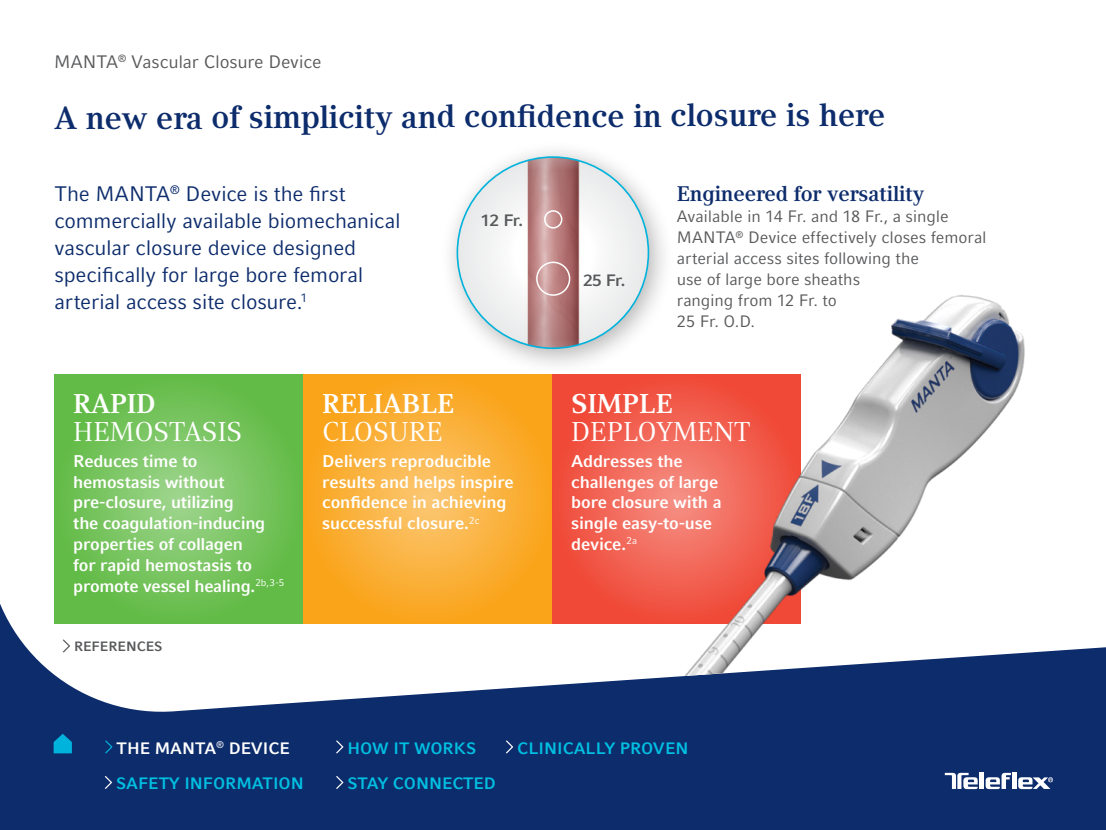
<style>
.page{position:relative;width:1106px;height:830px;background:#fff}
.page>*{position:absolute;margin:0;border:0;box-sizing:border-box;transform-origin:0 0}
.t1{font:700 31.5px "Compatil Text LT Pro";letter-spacing:-.005em;color:#0d2c6c}
.t2{font:27px "Compatil Text LT Pro";letter-spacing:-.005em;color:#fff}
.t3{font:700 27px "Compatil Text LT Pro";letter-spacing:-.005em;color:#fff}
.t4{font:21px/27px "Compatil Fact LT Pro";letter-spacing:-.015em;color:#0d2c6c}
.t5{font:700 21px "Compatil Text LT Pro";letter-spacing:-.005em;color:#0d2c6c}
.t6{font:18px "Compatil Fact LT Pro";letter-spacing:-.01em;color:#58595b}
.t7{font:700 16.95px/20.7px "Compatil Fact LT Pro";letter-spacing:-.01em;color:#fff}
.t8{font:16.5px/21px "Compatil Fact LT Pro";letter-spacing:-.005em;color:#58595b}
.t9{font:700 16.5px "Compatil Fact LT Pro";color:#00bfe1}
.t10{font:700 16.5px "Compatil Fact LT Pro";color:#fff}
.t11{font:700 16.5px "Compatil Fact LT Pro";letter-spacing:-.03em;color:#58595b}
.t12{font:700 13.5px "Compatil Fact LT Pro";color:#58595b}
</style>
<div class="page">
<svg style="left:0;top:604px;width:1106px;height:225px;fill:#0d2c6c"></svg>
<div style="left:1012px;top:772px;width:5px;height:16px;background:#fff"></div>
<svg style="left:986px;top:772px;width:25px;height:17px"></svg>
<div style="left:979px;top:772px;width:5px;height:16px;background:#fff"></div>
<svg style="left:1018px;top:777px;width:35px;height:12px"></svg>
<svg style="left:945px;top:772px;width:33px;height:17px"></svg>
<svg style="left:54px;top:733px;width:18px;height:20px"></svg>
<div style="left:440px;top:140px;width:235px;height:236px;background:#000;opacity:.3"></div>
<svg style="left:457px;top:157px;width:191px;height:191px"></svg>
<img style="left:520px;top:157px;width:72px;height:191px">
<div style="left:544px;top:210px;width:18px;height:18px;border:2px solid #fff;border-radius:50%"></div>
<div style="left:536px;top:261px;width:34px;height:35px;border:2px solid #fff;border-radius:50%"></div>
<svg style="left:54px;top:374px;width:249px;height:249px;background:#72c159"></svg>
<svg style="left:303px;top:374px;width:249px;height:249px;background:#faad31"></svg>
<div style="left:552px;top:374px;width:249px;height:249px;background:#f04937"></div>
<img style="left:581px;top:283px;width:499px;height:400px">
<svg style="left:336px;top:740px;width:8px;height:13px"></svg>
<svg style="left:105px;top:740px;width:8px;height:13px"></svg>
<svg style="left:506px;top:740px;width:7px;height:13px"></svg>
<svg style="left:105px;top:775px;width:7px;height:14px"></svg>
<svg style="left:336px;top:775px;width:8px;height:14px"></svg>
<svg style="left:63px;top:639px;width:7px;height:13px"></svg>
<p class="t6" style="left:54px;top:51px;width:269px">MANTA<sup>®</sup> Vascular Closure Device</p>
<h1 class="t1" style="left:55px;top:98px;width:832px">A new era of simplicity and confidence in closure is here</h1>
<p class="t4" style="left:54px;top:180px;width:348px">The MANTA<sup>®</sup> Device is the first commercially available biomechanical vascular closure device designed specifically for large bore femoral arterial access site closure.<sup>1</sup></p>
<p class="t5" style="left:677px;top:181px;width:249px">Engineered for versatility</p>
<p class="t8" style="left:677px;top:206px;width:311px">Available in 14 Fr. and 18 Fr., a single<br>MANTA<sup>®</sup> Device effectively closes femoral arterial access sites following the<br>use of large bore sheaths<br>ranging from 12 Fr. to<br>25 Fr. O.D.</p>
<p class="t11" style="left:481px;top:210px;width:44px">12 Fr.</p>
<p class="t11" style="left:583px;top:271px;width:44px">25 Fr.</p>
<h2 class="t3" style="left:73px;top:388px;width:84px">RAPID</h2>
<h2 class="t2" style="left:73px;top:416px;width:170px">HEMOSTASIS</h2>
<p class="t7" style="left:73px;top:450px;width:213px">Reduces time to hemostasis without pre-closure, utilizing<br>the coagulation-inducing properties of collagen<br>for rapid hemostasis to promote vessel healing.<sup>2b,3-5</sup></p>
<p class="t12" style="left:74px;top:638px;width:90px">REFERENCES</p>
<h2 class="t3" style="left:322px;top:388px;width:133px">RELIABLE</h2>
<h2 class="t2" style="left:322px;top:416px;width:122px">CLOSURE</h2>
<p class="t7" style="left:322px;top:450px;width:193px">Delivers reproducible results and helps inspire confidence in achieving successful closure.<sup>2c</sup></p>
<h2 class="t3" style="left:571px;top:388px;width:103px">SIMPLE</h2>
<h2 class="t2" style="left:571px;top:416px;width:181px">DEPLOYMENT</h2>
<p class="t7" style="left:571px;top:450px;width:152px">Addresses the challenges of large bore closure with a single easy-to-use device.<sup>2a</sup></p>
<p class="t10" style="left:117px;top:738px;width:175px">THE MANTA<sup>®</sup> DEVICE</p>
<p class="t9" style="left:348px;top:738px;width:130px">HOW IT WORKS</p>
<p class="t9" style="left:517px;top:738px;width:173px">CLINICALLY PROVEN</p>
<p class="t9" style="left:116px;top:773px;width:189px">SAFETY INFORMATION</p>
<p class="t9" style="left:348px;top:773px;width:150px">STAY CONNECTED</p>
</div>
